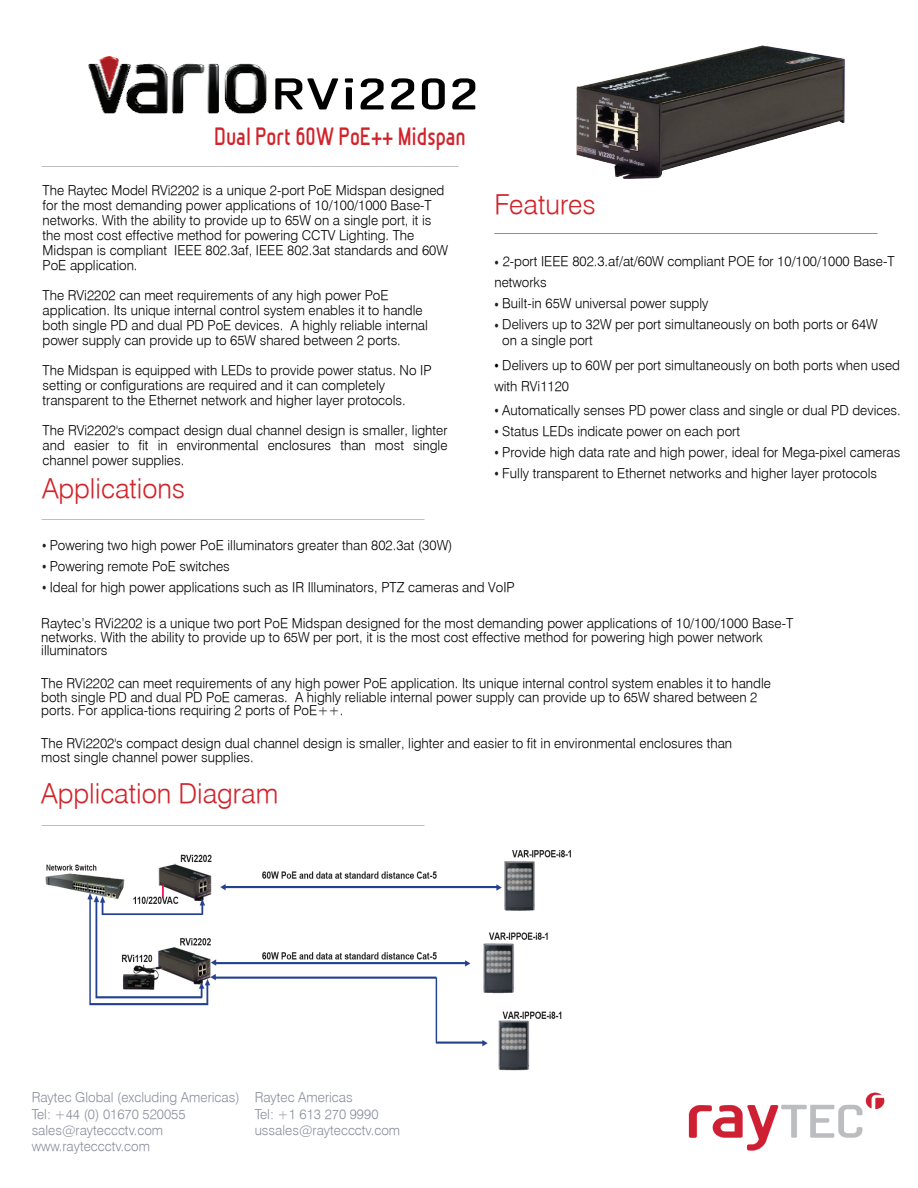
<style>
.page{position:relative;width:918px;height:1188px;background:#fff}
.page>*{position:absolute;margin:0;border:0;box-sizing:border-box;transform-origin:0 0}
.t1{font:700 42.45px "Beta Sans";color:#000;scale:1.26 1}
.t2{font:27px "Swiss 721 Light BT";color:#d1232a}
.t3{font:700 24px "Beta Sans";color:#d1232a;scale:.75 1}
.t4{font:13.5px/15px "Swiss 721 Light BT";color:#000}
.t5{font:13.5px/16.2px "Swiss 721 Light BT";color:#8a8f9d}
.s1{font-family:"Arial Narrow";font-size:15px;color:#231f20}
.s2{font-family:"Arial Narrow";font-size:15px}
</style>
<div class="page">
<img style="left:688px;top:1092px;width:197px;height:59px">
<img style="left:576px;top:45px;width:269px;height:134px">
<img style="left:88px;top:56px;width:179px;height:58px">
<img style="left:45px;top:850px;width:526px;height:221px">
<h1 class="t1" style="left:271px;top:69px;width:167px">RVi2202</h1>
<h3 class="t3" style="left:214px;top:122px;width:337px">Dual Port 60W PoE++ Midspan</h3>
<p class="t4" style="left:43px;top:182px;width:407px">The Raytec Model RVi2202 is a unique 2-port PoE Midspan designed for the most demanding power applications of 10/100/1000 Base-T networks. With the ability to provide up to 65W on a single port, it is the most cost effective method for powering CCTV Lighting. The Midspan is compliant IEEE 802.3af, IEEE 802.3at standards and 60W PoE application.</p>
<p class="t4" style="left:43px;top:287px;width:387px">The RVi2202 can meet requirements of any high power PoE application. Its unique internal control system enables it to handle both single PD and dual PD PoE devices. A highly reliable internal power supply can provide up to 65W shared between 2 ports.</p>
<p class="t4" style="left:43px;top:362px;width:391px">The Midspan is equipped with LEDs to provide power status. No IP setting or configurations are required and it can completely transparent to the Ethernet network and higher layer protocols.</p>
<p class="t4" style="left:43px;top:422px;width:406px;text-align:justify">The RVi2202's compact design dual channel design is smaller, lighter and easier to fit in environmental enclosures than most single channel power supplies.</p>
<h2 class="t2" style="left:495px;top:188px;width:103px">Features</h2>
<p class="t4" style="left:495px;top:251px;width:402px;line-height:21.1px"><span class="s1">•</span> 2-port IEEE 802.3.af/at/60W compliant POE for 10/100/1000 Base-T networks</p>
<p class="t4" style="left:495px;top:296px;width:215px"><span class="s1">•</span> Built-in 65W universal power supply</p>
<p class="t4" style="left:502px;top:316px;width:377px;line-height:16.2px;text-indent:-8px"><span class="s1">•</span> Delivers up to 32W per port simultaneously on both ports or 64W on a single port</p>
<p class="t4" style="left:495px;top:354px;width:407px;line-height:21px"><span class="s2">•</span> Delivers up to 60W per port simultaneously on both ports when used with RVi1120</p>
<p class="t4" style="left:495px;top:402px;width:408px"><span class="s1">•</span> Automatically senses PD power class and single or dual PD devices.</p>
<p class="t4" style="left:495px;top:423px;width:247px"><span class="s1">•</span> Status LEDs indicate power on each port</p>
<p class="t4" style="left:495px;top:444px;width:407px"><span class="s1">•</span> Provide high data rate and high power, ideal for Mega-pixel cameras</p>
<p class="t4" style="left:495px;top:465px;width:384px"><span class="s1">•</span> Fully transparent to Ethernet networks and higher layer protocols</p>
<h2 class="t2" style="left:42px;top:472px;width:145px">Applications</h2>
<p class="t4" style="left:42px;top:537px;width:412px"><span class="s1">•</span> Powering two high power PoE illuminators greater than 802.3at (30W)</p>
<p class="t4" style="left:42px;top:558px;width:189px"><span class="s1">•</span> Powering remote PoE switches</p>
<p class="t4" style="left:42px;top:579px;width:474px"><span class="s1">•</span> Ideal for high power applications such as IR Illuminators, PTZ cameras and VoIP</p>
<p class="t4" style="left:41px;top:617px;width:754px;line-height:13.5px">Raytec’s RVi2202 is a unique two port PoE Midspan designed for the most demanding power applications of 10/100/1000 Base-T networks. With the ability to provide up to 65W per port, it is the most cost effective method for powering high power network illuminators</p>
<p class="t4" style="left:41px;top:677px;width:731px;line-height:13.5px">The RVi2202 can meet requirements of any high power PoE application. Its unique internal control system enables it to handle both single PD and dual PD PoE cameras. A highly reliable internal power supply can provide up to 65W shared between 2 ports. For applica-tions requiring 2 ports of PoE++.</p>
<p class="t4" style="left:41px;top:737px;width:692px;line-height:13.5px">The RVi2202's compact design dual channel design is smaller, lighter and easier to fit in environmental enclosures than most single channel power supplies.</p>
<h2 class="t2" style="left:41px;top:777px;width:238px">Application Diagram</h2>
<p class="t5" style="left:32px;top:1089px;width:210px">Raytec Global (excluding Americas)<br>Tel: +44 (0) 01670 520055 sales@rayteccctv.com www.rayteccctv.com</p>
<p class="t5" style="left:255px;top:1089px;width:147px">Raytec Americas<br>Tel: +1 613 270 9990 ussales@rayteccctv.com</p>
</div>
